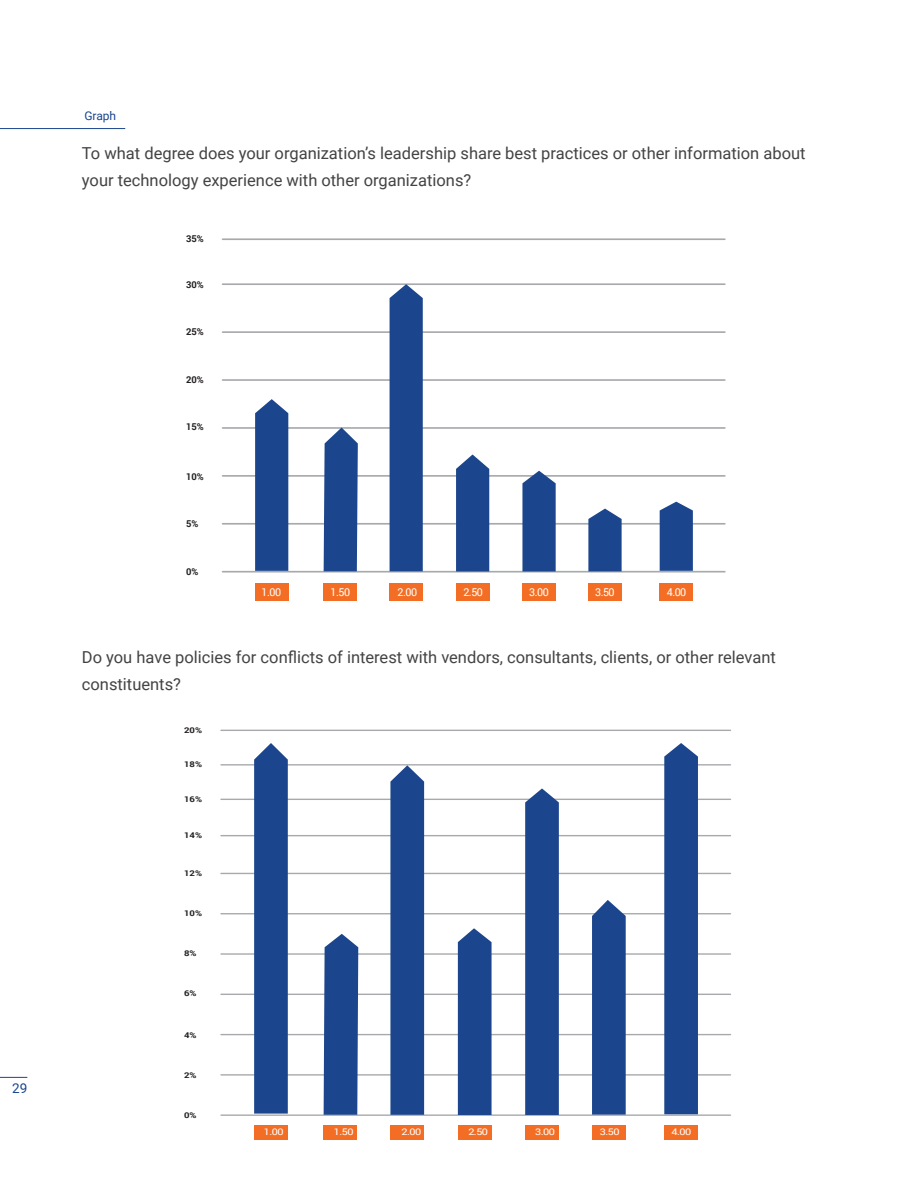
<style>
.page{position:relative;width:918px;height:1188px;background:#fff}
.page>*{position:absolute;margin:0;border:0;box-sizing:border-box;transform-origin:0 0}
.t1{font:16.5px/27px "Roboto";color:#434343}
.t2{font:13.5px "Roboto";color:#1b458c}
.t3{font:12px "Roboto";color:#1b458c}
.t4{font:10.8px "Roboto";letter-spacing:-.05em;color:#fff}
.t5{font:700 9.45px "Roboto";color:#231f20}
.t6{font:9.15px "Roboto";letter-spacing:-.05em;color:#fff;scale:1.21 1}
.t7{font:700 7.95px "Roboto";color:#231f20;scale:1.21 1}
</style>
<div class="page">
<hr style="left:223px;top:571px;width:502px;height:2px;background:#a7a9ac">
<hr style="left:223px;top:523px;width:502px;height:2px;background:#a7a9ac">
<hr style="left:223px;top:475px;width:502px;height:2px;background:#a7a9ac">
<hr style="left:223px;top:427px;width:502px;height:2px;background:#a7a9ac">
<hr style="left:223px;top:283px;width:502px;height:2px;background:#a7a9ac">
<hr style="left:223px;top:379px;width:502px;height:2px;background:#a7a9ac">
<hr style="left:223px;top:331px;width:502px;height:2px;background:#a7a9ac">
<div style="left:522px;top:583px;width:34px;height:18px;background:#f36e24"></div>
<div style="left:324px;top:583px;width:33px;height:18px;background:#f36e24"></div>
<div style="left:255px;top:583px;width:33px;height:18px;background:#f36e24"></div>
<div style="left:390px;top:583px;width:33px;height:18px;background:#f36e24"></div>
<div style="left:456px;top:583px;width:33px;height:18px;background:#f36e24"></div>
<div style="left:588px;top:583px;width:34px;height:18px;background:#f36e24"></div>
<hr style="left:223px;top:238px;width:502px;height:2px;background:#a7a9ac">
<svg style="left:456px;top:455px;width:33px;height:116px;background:#284f92"></svg>
<div style="left:390px;top:284px;width:33px;height:287px;background:#1b458c"></div>
<svg style="left:324px;top:428px;width:34px;height:143px;background:#2b5294"></svg>
<svg style="left:255px;top:399px;width:33px;height:172px;background:#254d91"></svg>
<svg style="left:522px;top:471px;width:34px;height:100px;background:#2c5394"></svg>
<svg style="left:588px;top:509px;width:34px;height:62px;background:#315797"></svg>
<div style="left:660px;top:583px;width:33px;height:18px;background:#f36e24"></div>
<svg style="left:660px;top:502px;width:33px;height:69px;background:#295093"></svg>
<hr style="left:221px;top:764px;width:509px;height:2px;background:#a7a9ac">
<hr style="left:221px;top:799px;width:509px;height:1px;background:#a7a9ac">
<hr style="left:221px;top:1114px;width:509px;height:2px;background:#a7a9ac">
<hr style="left:221px;top:1074px;width:509px;height:2px;background:#a7a9ac">
<hr style="left:221px;top:1034px;width:509px;height:1px;background:#a7a9ac">
<hr style="left:221px;top:994px;width:509px;height:1px;background:#a7a9ac">
<hr style="left:221px;top:873px;width:509px;height:1px;background:#a7a9ac">
<hr style="left:221px;top:953px;width:509px;height:2px;background:#a7a9ac">
<hr style="left:221px;top:913px;width:509px;height:2px;background:#a7a9ac">
<div style="left:525px;top:1125px;width:34px;height:15px;background:#f36e24"></div>
<div style="left:324px;top:1125px;width:33px;height:15px;background:#f36e24"></div>
<div style="left:254px;top:1125px;width:34px;height:15px;background:#f36e24"></div>
<div style="left:390px;top:1125px;width:34px;height:15px;background:#f36e24"></div>
<div style="left:458px;top:1125px;width:33px;height:15px;background:#f36e24"></div>
<div style="left:592px;top:1125px;width:34px;height:15px;background:#f36e24"></div>
<hr style="left:221px;top:835px;width:509px;height:1px;background:#a7a9ac">
<div style="left:458px;top:928px;width:34px;height:187px;background:#1b458c"></div>
<svg style="left:390px;top:765px;width:34px;height:350px;background:#264e91"></svg>
<svg style="left:324px;top:934px;width:34px;height:181px;background:#264e91"></svg>
<svg style="left:254px;top:743px;width:34px;height:371px;background:#224b8f"></svg>
<svg style="left:525px;top:788px;width:34px;height:327px;background:#224b8f"></svg>
<svg style="left:592px;top:900px;width:34px;height:215px;background:#254d91"></svg>
<div style="left:664px;top:1125px;width:34px;height:15px;background:#f36e24"></div>
<div style="left:664px;top:743px;width:34px;height:371px;background:#1b458c"></div>
<hr style="left:221px;top:730px;width:509px;height:1px;background:#a7a9ac">
<hr style="left:0;top:128px;width:125px;height:1px;background:#1b458c">
<svg style="left:0;top:1077px;width:27px;height:1px"></svg>
<p class="t2" style="left:12px;top:1078px;width:17px">29</p>
<p class="t3" style="left:84px;top:108px;width:33px">Graph</p>
<p class="t1" style="left:82px;top:139px;width:725px">To what degree does your organization’s leadership share best practices or other information about your technology experience with other organizations?</p>
<p class="t5" style="left:186px;top:232px;width:19px">35%</p>
<p class="t5" style="left:186px;top:278px;width:19px">30%</p>
<p class="t5" style="left:186px;top:325px;width:19px">25%</p>
<p class="t5" style="left:186px;top:373px;width:19px">20%</p>
<p class="t5" style="left:186px;top:420px;width:19px">15%</p>
<p class="t5" style="left:186px;top:470px;width:19px">10%</p>
<p class="t5" style="left:186px;top:517px;width:14px">5%</p>
<p class="t5" style="left:186px;top:565px;width:14px">0%</p>
<p class="t4" style="left:262px;top:584px;width:21px">1.00</p>
<p class="t4" style="left:331px;top:584px;width:21px">1.50</p>
<p class="t4" style="left:398px;top:584px;width:21px">2.00</p>
<p class="t4" style="left:463px;top:584px;width:21px">2.50</p>
<p class="t4" style="left:529px;top:584px;width:21px">3.00</p>
<p class="t4" style="left:595px;top:584px;width:21px">3.50</p>
<p class="t4" style="left:667px;top:584px;width:21px">4.00</p>
<p class="t1" style="left:82px;top:643px;width:695px">Do you have policies for conflicts of interest with vendors, consultants, clients, or other relevant constituents?</p>
<p class="t7" style="left:184px;top:725px;width:16px">20%</p>
<p class="t7" style="left:184px;top:759px;width:16px">18%</p>
<p class="t7" style="left:184px;top:794px;width:16px">16%</p>
<p class="t7" style="left:184px;top:830px;width:16px">14%</p>
<p class="t7" style="left:184px;top:868px;width:16px">12%</p>
<p class="t7" style="left:184px;top:908px;width:16px">10%</p>
<p class="t7" style="left:184px;top:948px;width:12px">8%</p>
<p class="t7" style="left:184px;top:988px;width:12px">6%</p>
<p class="t7" style="left:184px;top:1030px;width:12px">4%</p>
<p class="t7" style="left:184px;top:1070px;width:12px">2%</p>
<p class="t7" style="left:184px;top:1110px;width:12px">0%</p>
<p class="t6" style="left:264px;top:1126px;width:18px">1.00</p>
<p class="t6" style="left:334px;top:1126px;width:18px">1.50</p>
<p class="t6" style="left:402px;top:1126px;width:18px">2.00</p>
<p class="t6" style="left:468px;top:1126px;width:18px">2.50</p>
<p class="t6" style="left:535px;top:1126px;width:18px">3.00</p>
<p class="t6" style="left:600px;top:1126px;width:18px">3.50</p>
<p class="t6" style="left:672px;top:1126px;width:18px">4.00</p>
</div>
